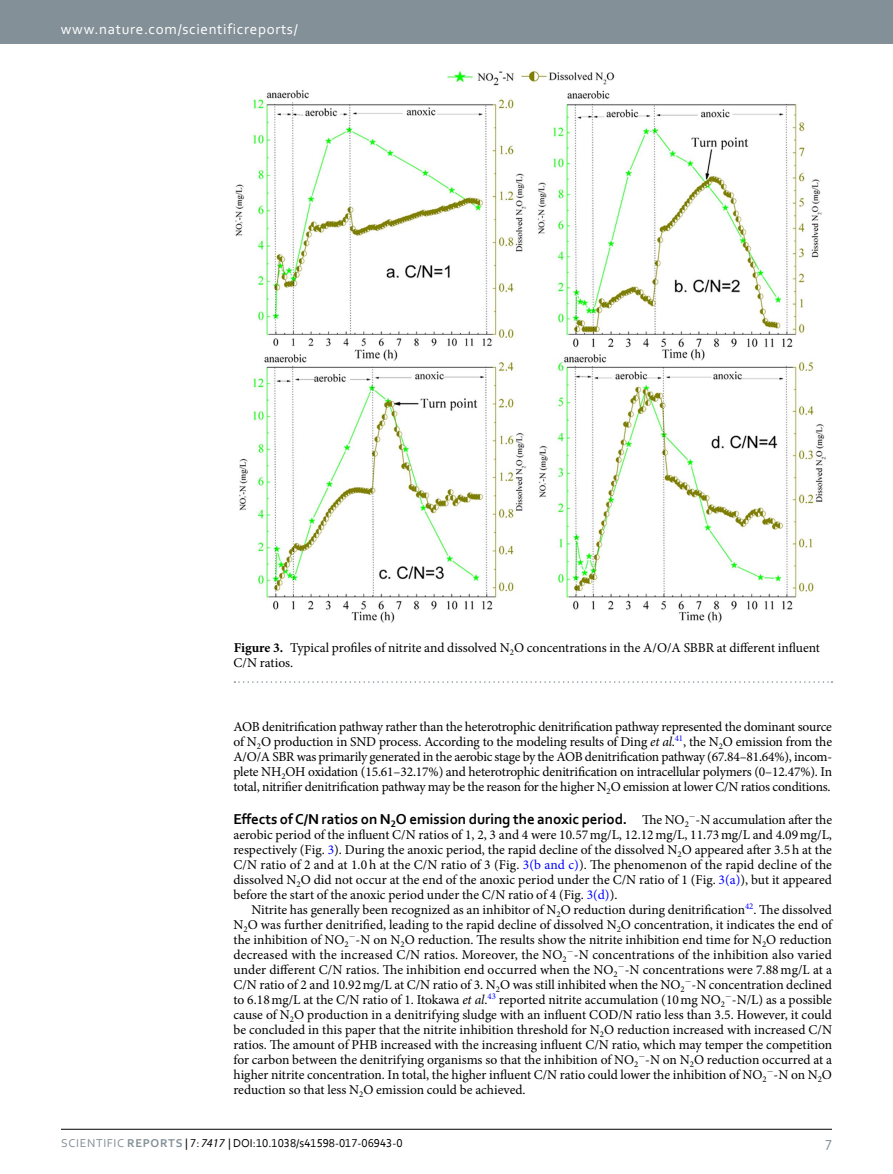
<style>
.page{position:relative;width:893px;height:1174px;background:#fff}
.page>*{position:absolute;margin:0;border:0;box-sizing:border-box;transform-origin:0 0}
.t1{font:700 15px "Corbel";letter-spacing:-.005em;color:#000}
.t2{font:15px "Corbel 2";letter-spacing:.045em;color:#fff}
.t3{font:15px "Corbel 2";color:#839097}
.t4{font:13.5px/15px "Minion Pro";letter-spacing:-.005em;color:#000;text-align:justify}
.t5{font:12px "Corbel";color:#000}
.s1{font-weight:700}
.s2{font-style:italic}
.s3{font-family:"Minion Pro";font-weight:400;font-size:13.5px}
.s4{color:#00f}
.s5{font-family:"Corbel 2";color:#839097}
.s6{font-family:"Corbel Bold 2";color:#839097}
.s7{font-family:"Myriad Pro";font-style:italic}
</style>
<div class="page">
<div style="left:0;top:0;width:893px;height:43px;background:#839097"></div>
<hr style="left:61px;top:1129px;width:771px;height:1px;background:#000">
<img style="left:235px;top:70px;width:591px;height:553px">
<svg style="left:234px;top:681px;width:598px;height:2px"></svg>
<p class="t2" style="left:61px;top:19px;width:238px">www.nature.com/scientificreports/</p>
<p class="t4" style="left:234px;top:640px;width:588px"><span class="s1">Figure 3.</span> Typical profiles of nitrite and dissolved N<sub>2</sub>O concentrations in the A/O/A SBBR at different influent<br>C/N ratios.</p>
<p class="t4" style="left:233px;top:719px;width:600px">AOB denitrification pathway rather than the heterotrophic denitrification pathway represented the dominant source of N<sub>2</sub>O production in SND process. According to the modeling results of Ding <span class="s2">et al</span>.<sup>41</sup>, the N<sub>2</sub>O emission from the A/O/A SBR was primarily generated in the aerobic stage by the AOB denitrification pathway (67.84–81.64%), incom&shy;plete NH<sub>2</sub>OH oxidation (15.61–32.17%) and heterotrophic denitrification on intracellular polymers (0–12.47%). In total, nitrifier denitrification pathway may be the reason for the higher N<sub>2</sub>O emission at lower C/N ratios conditions.</p>
<p class="t1" style="left:233px;top:809px;width:457px">Effects of C/N ratios on N<sub>2</sub>O emission during the anoxic period. <span class="s3">The NO</span><sub>2</sub></p>
<p class="t4" style="left:233px;top:812px;width:600px;text-indent:455px">−-N accumulation after the aerobic period of the influent C/N ratios of 1, 2, 3 and 4 were 10.57mg/L, 12.12mg/L, 11.73mg/L and 4.09mg/L, respectively (Fig. <span class="s4">3</span>). During the anoxic period, the rapid decline of the dissolved N<sub>2</sub>O appeared after 3.5h at the C/N ratio of 2 and at 1.0 h at the C/N ratio of 3 (Fig. <span class="s4">3(b and c)</span>). The phenomenon of the rapid decline of the dissolved N<sub>2</sub>O did not occur at the end of the anoxic period under the C/N ratio of 1 (Fig. <span class="s4">3(a)</span>), but it appeared before the start of the anoxic period under the C/N ratio of 4 (Fig. <span class="s4">3(d)</span>).</p>
<p class="t4" style="left:233px;top:902px;width:600px;text-indent:18px">Nitrite has generally been recognized as an inhibitor of N<sub>2</sub>O reduction during denitrification<sup>42</sup>. The dissolved N<sub>2</sub>O was further denitrified, leading to the rapid decline of dissolved N<sub>2</sub>O concentration, it indicates the end of the inhibition of NO<sub>2</sub>−-N on N<sub>2</sub>O reduction. The results show the nitrite inhibition end time for N<sub>2</sub>O reduction decreased with the increased C/N ratios. Moreover, the NO<sub>2</sub>−-N concentrations of the inhibition also varied under different C/N ratios. The inhibition end occurred when the NO<sub>2</sub>−-N concentrations were 7.88mg/L at a C/N ratio of 2 and 10.92mg/L at C/N ratio of 3. N<sub>2</sub>O was still inhibited when the NO<sub>2</sub>−-N concentration declined to 6.18mg/L at the C/N ratio of 1. Itokawa <span class="s2">et al</span>.<sup>43</sup> reported nitrite accumulation (10mg NO<sub>2</sub>−-N/L) as a possible cause of N<sub>2</sub>O production in a denitrifying sludge with an influent COD/N ratio less than 3.5. However, it could be concluded in this paper that the nitrite inhibition threshold for N<sub>2</sub>O reduction increased with increased C/N ratios. The amount of PHB increased with the increasing influent C/N ratio, which may temper the competition for carbon between the denitrifying organisms so that the inhibition of NO<sub>2</sub>−-N on N<sub>2</sub>O reduction occurred at a higher nitrite concentration. In total, the higher influent C/N ratio could lower the inhibition of NO<sub>2</sub>−-N on N<sub>2</sub>O reduction so that less N<sub>2</sub>O emission could be achieved.</p>
<p class="t5" style="left:61px;top:1135px;width:343px"><span class="s5">SCiEntifiC</span> <span class="s6">REPORTS</span> | 7: <span class="s7">7417</span> | DOI:10.1038/s41598-017-06943-0</p>
<p class="t3" style="left:826px;top:1132px;width:8px">7</p>
</div>
